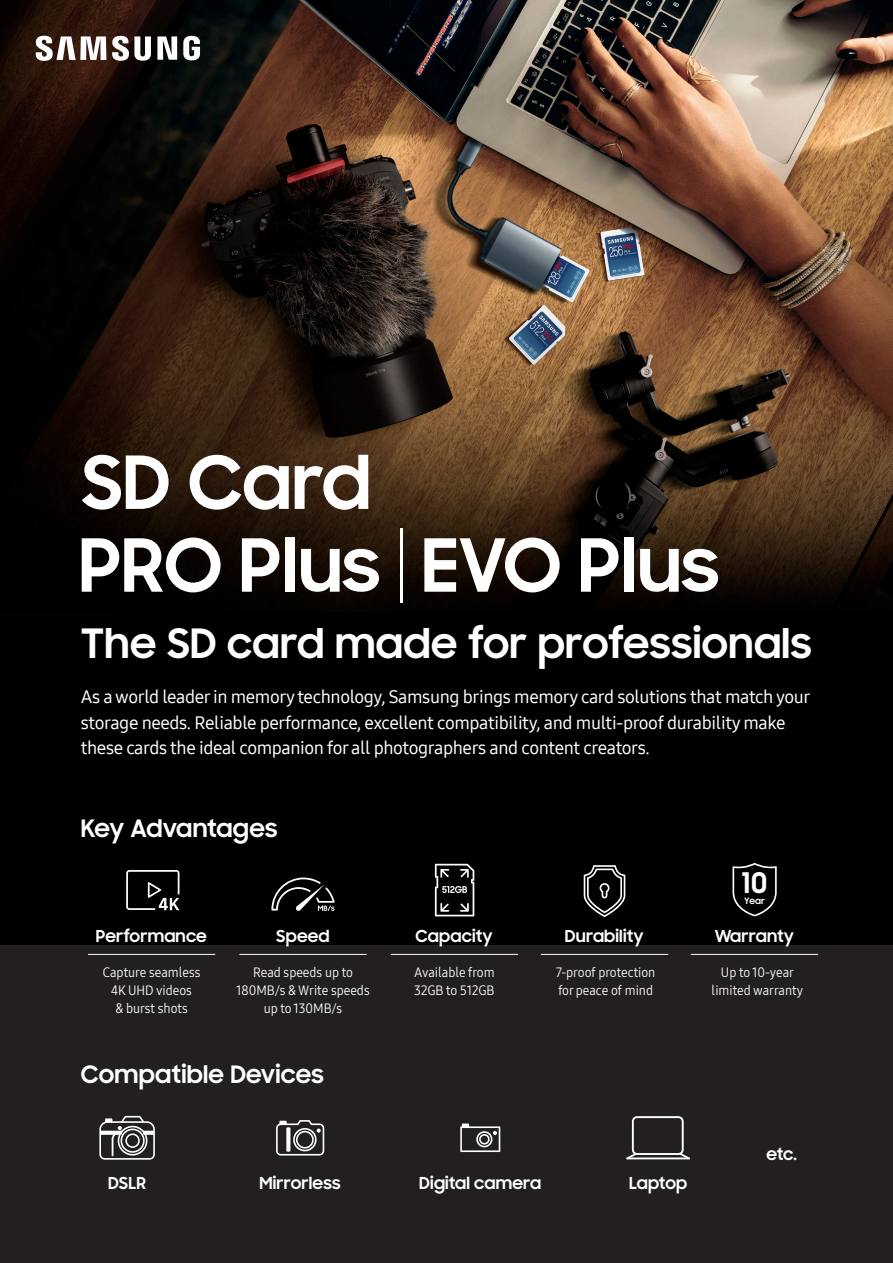
<style>
.page{position:relative;width:893px;height:1263px;background:#fff}
.page>*{position:absolute;margin:0;border:0;box-sizing:border-box;transform-origin:0 0}
.t1{font:700 40.5px "Samsung Sharp Sans";letter-spacing:.01em;color:#fff}
.t2{font:700 28.35px "Samsung Sharp Sans";color:#fff}
.t3{font:700 24px "Samsung Sharp Sans";letter-spacing:.01em;color:#fff}
.t4{font:700 24px "Samsung Sharp Sans";letter-spacing:-.01em;color:#fff}
.t5{font:18px "Samsung One 500";letter-spacing:-.025em;color:#fff}
.t6{font:700 16.5px "Samsung Sharp Sans";letter-spacing:.01em;color:#fff}
.t7{font:13.5px/18px "Samsung One 400 C";color:#fff;text-align:center}
.t8{font:700 8.7px "Samsung Sharp Sans";color:#fff}
</style>
<div class="page">
<div style="left:0;top:678px;width:893px;height:585px;background:#231f20"></div>
<img style="left:0;top:0;width:893px;height:944px">
<hr style="left:400px;top:528px;width:3px;height:74px;background:#fff">
<svg style="left:581px;top:538px;width:37px;height:54px"></svg>
<div style="left:624px;top:537px;width:10px;height:55px;background:#fff"></div>
<svg style="left:640px;top:549px;width:78px;height:43px"></svg>
<svg style="left:424px;top:537px;width:136px;height:55px"></svg>
<svg style="left:242px;top:538px;width:37px;height:54px"></svg>
<div style="left:285px;top:537px;width:10px;height:55px;background:#fff"></div>
<svg style="left:301px;top:549px;width:78px;height:43px"></svg>
<svg style="left:82px;top:537px;width:139px;height:55px"></svg>
<svg style="left:82px;top:455px;width:87px;height:55px"></svg>
<svg style="left:190px;top:455px;width:99px;height:55px"></svg>
<svg style="left:295px;top:455px;width:73px;height:55px"></svg>
<svg style="left:276px;top:1120px;width:48px;height:35px"></svg>
<svg style="left:460px;top:1123px;width:40px;height:29px"></svg>
<svg style="left:626px;top:1116px;width:64px;height:43px"></svg>
<svg style="left:99px;top:1116px;width:56px;height:44px"></svg>
<svg style="left:36px;top:36px;width:164px;height:25px"></svg>
<svg style="left:271px;top:877px;width:64px;height:34px;background:#303030"></svg>
<hr style="left:239px;top:954px;width:128px;height:1px;background:#fff">
<svg style="left:126px;top:870px;width:53px;height:40px;background:#323232"></svg>
<hr style="left:88px;top:954px;width:127px;height:1px;background:#fff">
<svg style="left:435px;top:864px;width:39px;height:52px;background:#414141"></svg>
<hr style="left:391px;top:954px;width:127px;height:1px;background:#fff">
<svg style="left:584px;top:865px;width:41px;height:52px;background:#3b3b3b"></svg>
<hr style="left:541px;top:954px;width:127px;height:1px;background:#fff">
<svg style="left:732px;top:864px;width:45px;height:53px;background:#1b1b1b"></svg>
<hr style="left:691px;top:954px;width:127px;height:1px;background:#fff">
<p class="t1" style="left:81px;top:614px;width:732px">The SD card made for professionals</p>
<p class="t5" style="left:81px;top:685px;width:731px">As a world leader in memory technology, Samsung brings memory card solutions that match your</p>
<p class="t5" style="left:81px;top:710px;width:706px">storage needs. Reliable performance, excellent compatibility, and multi-proof durability make</p>
<p class="t5" style="left:81px;top:736px;width:571px">these cards the ideal companion for all photographers and content creators.</p>
<p class="t4" style="left:81px;top:811px;width:198px">Key Advantages</p>
<p class="t6" style="left:96px;top:923px;width:112px">Performance</p>
<p class="t7" style="left:103px;top:963px;width:99px">Capture seamless</p>
<p class="t7" style="left:111px;top:981px;width:82px">4K UHD videos</p>
<p class="t7" style="left:115px;top:999px;width:74px">&amp; burst shots</p>
<p class="t6" style="left:276px;top:923px;width:55px">Speed</p>
<p class="t7" style="left:236px;top:963px;width:135px">Read speeds up to<br>180MB/s &amp; Write speeds up to 130MB/s</p>
<p class="t3" style="left:81px;top:1057px;width:245px">Compatible Devices</p>
<p class="t6" style="left:415px;top:923px;width:79px">Capacity</p>
<p class="t7" style="left:414px;top:963px;width:82px">Available from</p>
<p class="t7" style="left:414px;top:981px;width:82px">32GB to 512GB</p>
<p class="t6" style="left:565px;top:923px;width:80px">Durability</p>
<p class="t7" style="left:556px;top:963px;width:101px">7-proof protection</p>
<p class="t7" style="left:558px;top:981px;width:96px">for peace of mind</p>
<p class="t6" style="left:108px;top:1170px;width:39px">DSLR</p>
<p class="t6" style="left:259px;top:1170px;width:83px">Mirrorless</p>
<p class="t6" style="left:419px;top:1170px;width:124px">Digital camera</p>
<p class="t6" style="left:629px;top:1170px;width:60px">Laptop</p>
<h2 class="t2" style="left:741px;top:862px;width:28px">10</h2>
<p class="t8" style="left:744px;top:894px;width:22px">Year</p>
<p class="t6" style="left:715px;top:923px;width:81px">Warranty</p>
<p class="t7" style="left:721px;top:963px;width:75px">Up to 10-year</p>
<p class="t7" style="left:711px;top:981px;width:93px">limited warranty</p>
<p class="t6" style="left:766px;top:1142px;width:32px">etc.</p>
</div>
